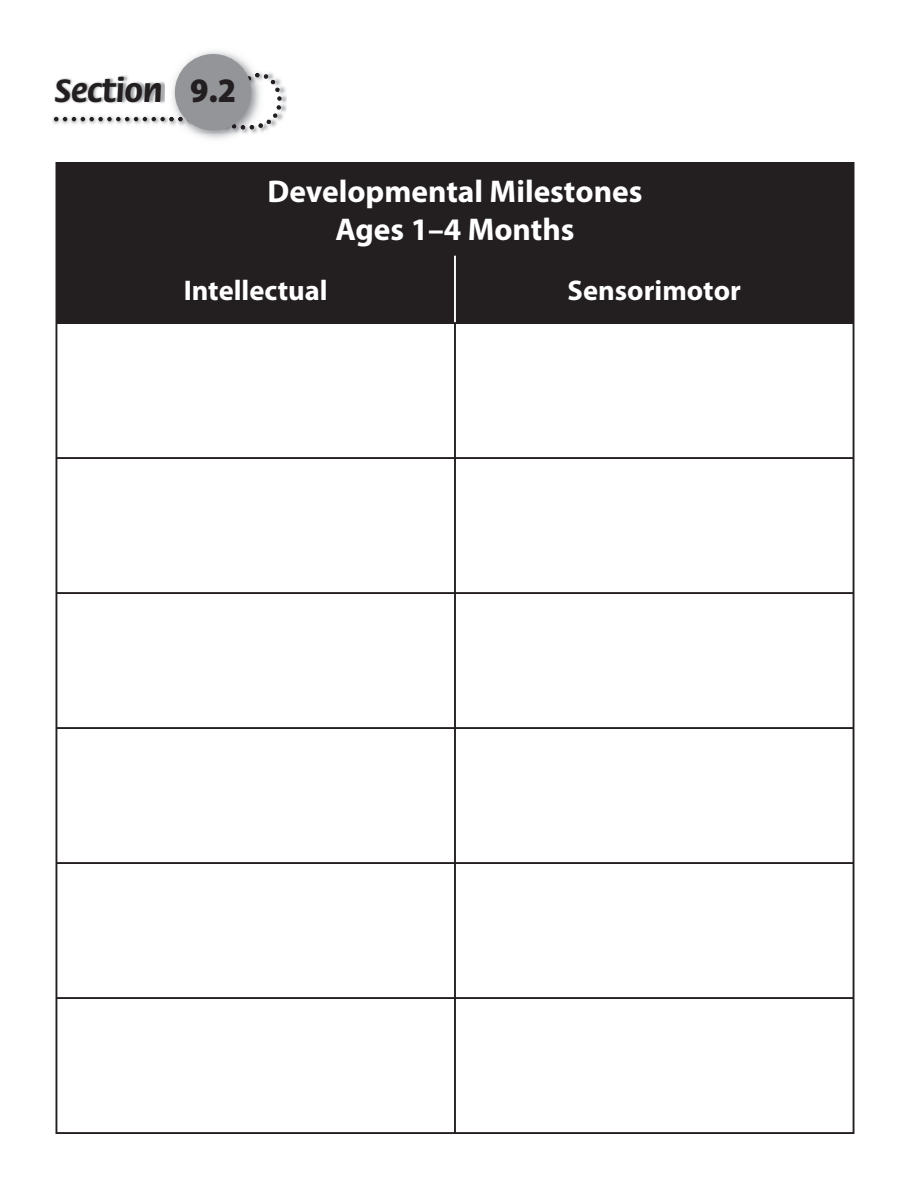
<style>
.page{position:relative;width:918px;height:1188px;background:#fff}
.page>*{position:absolute;margin:0;border:0;box-sizing:border-box;transform-origin:0 0}
.t1{font:700 34.5px "Flora Std";color:#231f20}
.t2{font:700 31.5px/37.8px "Myriad Pro";color:#fff;text-align:center}
.t3{font:700 28.5px "Myriad Pro";color:#fff}
.s1{font-family:"Myriad Pro";font-weight:900;font-stretch:semi-condensed}
</style>
<div class="page">
<img style="left:52px;top:72px;width:235px;height:59px">
<svg style="left:54px;top:73px;width:228px;height:57px"></svg>
<img style="left:179px;top:51px;width:74px;height:88px">
<img style="left:169px;top:71px;width:95px;height:64px">
<img style="left:169px;top:117px;width:14px;height:4px">
<img style="left:223px;top:73px;width:41px;height:57px">
<img style="left:187px;top:76px;width:64px;height:48px">
<div style="left:175px;top:54px;width:76px;height:76px;background:#939598;border-radius:50%"></div>
<img style="left:55px;top:75px;width:110px;height:30px">
<div style="left:57px;top:164px;width:796px;height:158px;background:#231f20"></div>
<hr style="left:56px;top:162px;width:399px;height:2px;background:#231f20">
<hr style="left:56px;top:164px;width:1px;height:90px;background:#231f20">
<hr style="left:455px;top:162px;width:399px;height:2px;background:#231f20">
<hr style="left:853px;top:164px;width:1px;height:90px;background:#231f20">
<hr style="left:56px;top:254px;width:399px;height:2px;background:#231f20">
<hr style="left:56px;top:256px;width:1px;height:66px;background:#231f20">
<hr style="left:455px;top:254px;width:399px;height:2px;background:#231f20">
<hr style="left:853px;top:256px;width:1px;height:66px;background:#231f20">
<hr style="left:56px;top:322px;width:399px;height:2px;background:#231f20">
<hr style="left:56px;top:324px;width:1px;height:133px;background:#231f20">
<hr style="left:455px;top:322px;width:399px;height:2px;background:#231f20">
<hr style="left:454px;top:324px;width:2px;height:133px;background:#231f20">
<hr style="left:853px;top:324px;width:1px;height:133px;background:#231f20">
<hr style="left:56px;top:457px;width:399px;height:2px;background:#231f20">
<hr style="left:56px;top:459px;width:1px;height:133px;background:#231f20">
<hr style="left:455px;top:457px;width:399px;height:2px;background:#231f20">
<hr style="left:454px;top:459px;width:2px;height:133px;background:#231f20">
<hr style="left:853px;top:459px;width:1px;height:133px;background:#231f20">
<hr style="left:56px;top:592px;width:399px;height:2px;background:#231f20">
<hr style="left:56px;top:594px;width:1px;height:133px;background:#231f20">
<hr style="left:455px;top:592px;width:399px;height:2px;background:#231f20">
<hr style="left:454px;top:594px;width:2px;height:133px;background:#231f20">
<hr style="left:853px;top:594px;width:1px;height:133px;background:#231f20">
<hr style="left:56px;top:727px;width:399px;height:2px;background:#231f20">
<hr style="left:56px;top:729px;width:1px;height:133px;background:#231f20">
<hr style="left:455px;top:727px;width:399px;height:2px;background:#231f20">
<hr style="left:454px;top:729px;width:2px;height:133px;background:#231f20">
<hr style="left:853px;top:729px;width:1px;height:133px;background:#231f20">
<hr style="left:56px;top:862px;width:399px;height:2px;background:#231f20">
<hr style="left:56px;top:864px;width:1px;height:133px;background:#231f20">
<hr style="left:455px;top:862px;width:399px;height:2px;background:#231f20">
<hr style="left:454px;top:864px;width:2px;height:133px;background:#231f20">
<hr style="left:853px;top:864px;width:1px;height:133px;background:#231f20">
<hr style="left:56px;top:997px;width:399px;height:2px;background:#231f20">
<hr style="left:56px;top:999px;width:1px;height:133px;background:#231f20">
<hr style="left:455px;top:997px;width:399px;height:2px;background:#231f20">
<hr style="left:454px;top:999px;width:2px;height:133px;background:#231f20">
<hr style="left:853px;top:999px;width:1px;height:133px;background:#231f20">
<hr style="left:56px;top:1132px;width:399px;height:2px;background:#231f20">
<hr style="left:455px;top:1132px;width:399px;height:2px;background:#231f20">
<hr style="left:454px;top:256px;width:2px;height:66px;background:#fff">
<p class="t1" style="left:55px;top:77px;width:183px">Section <span class="s1">9.2</span></p>
<p class="t2" style="left:268px;top:175px;width:376px">Developmental Milestones<br>Ages 1–4 Months</p>
<p class="t3" style="left:184px;top:279px;width:146px">Intellectual</p>
<p class="t3" style="left:568px;top:279px;width:175px">Sensorimotor</p>
</div>
